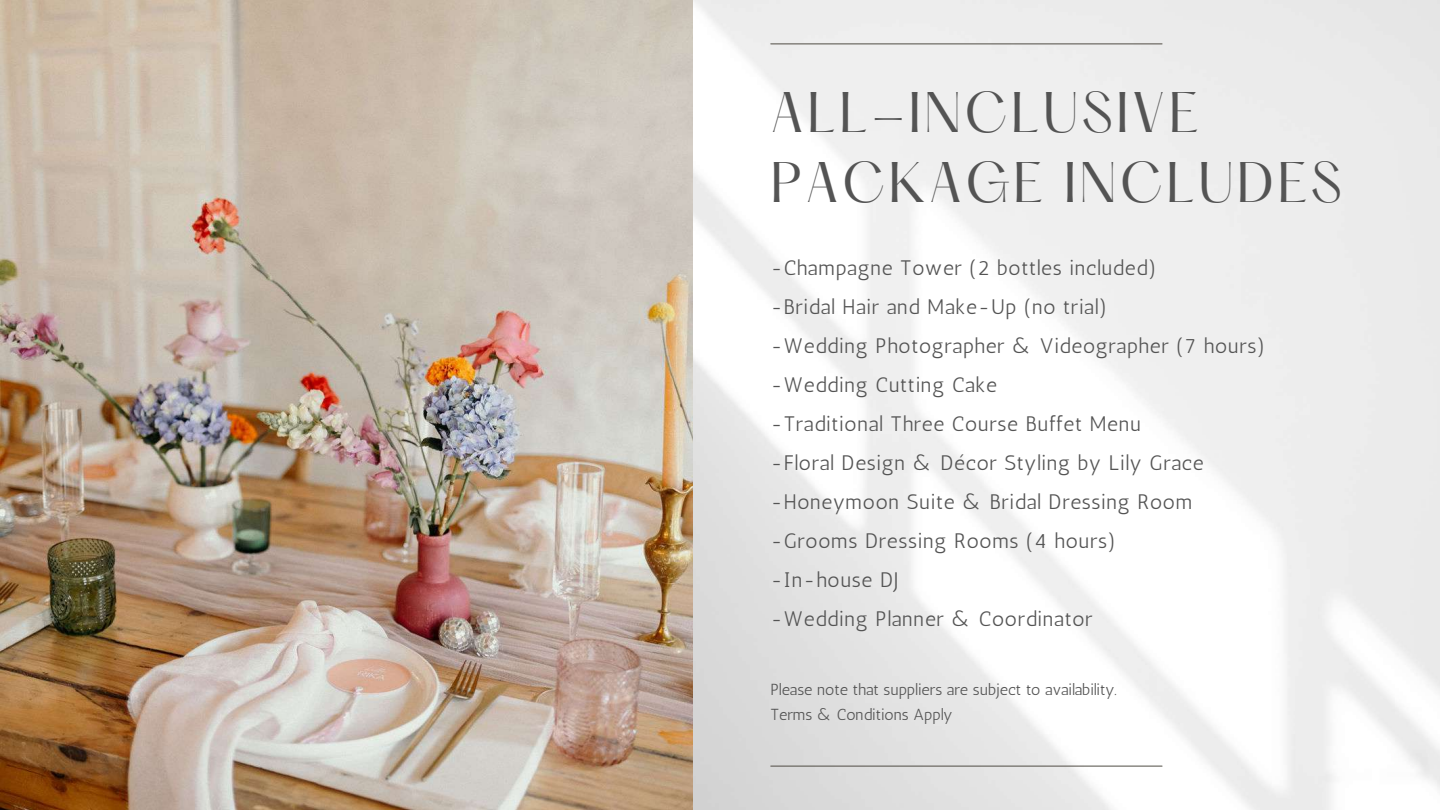
<style>
.page{position:relative;width:1440px;height:810px;background:#fff}
.page>*{position:absolute;margin:0;border:0;box-sizing:border-box;transform-origin:0 0}
.t1{font:50px/69.8px "Hatton";letter-spacing:.065em;color:#545454}
.t2{font:21px/39px "Antic";letter-spacing:.035em;color:#545454}
.t3{font:16px/24.7px "Antic";color:#545454}
</style>
<div class="page">
<img style="left:0;top:0;width:1440px;height:810px">
<hr style="left:771px;top:44px;width:391px;height:1px;background:#504c44">
<hr style="left:771px;top:766px;width:391px;height:1px;background:#504c44">
<h1 class="t1" style="left:770px;top:83px;width:573px">ALL-INCLUSIVE<br>PACKAGE INCLUDES</h1>
<p class="t2" style="left:770px;top:249px;width:497px">-Champagne Tower (2 bottles included)<br>-Bridal Hair and Make-Up (no trial)<br>-Wedding Photographer &amp; Videographer (7 hours) -Wedding Cutting Cake<br>-Traditional Three Course Buffet Menu<br>-Floral Design &amp; Décor Styling by Lily Grace -Honeymoon Suite &amp; Bridal Dressing Room -Grooms Dressing Rooms (4 hours)<br>-In-house DJ<br>-Wedding Planner &amp; Coordinator</p>
<p class="t3" style="left:770px;top:677px;width:348px">Please note that suppliers are subject to availability.<br>Terms &amp; Conditions Apply</p>
</div>
